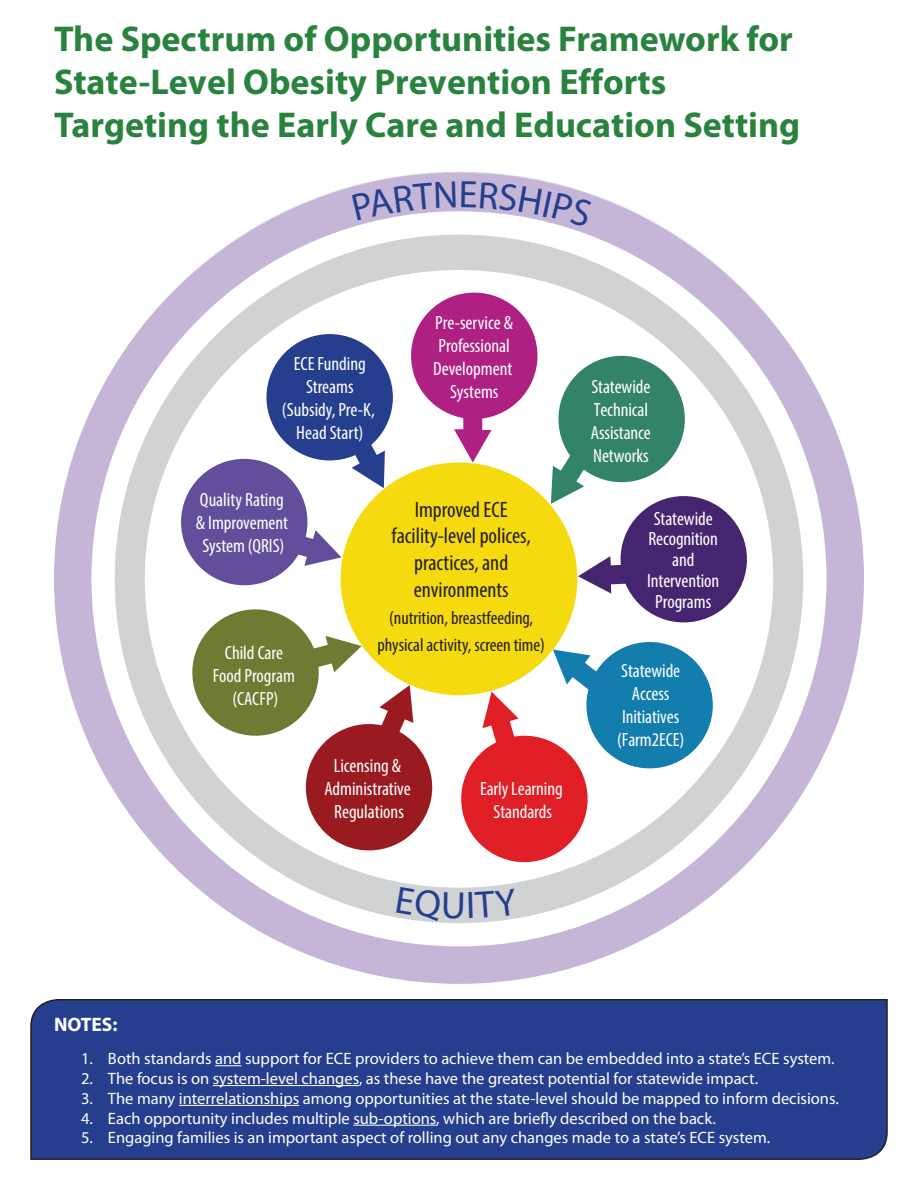
<style>
.page{position:relative;width:918px;height:1188px;background:#fff}
.page>*{position:absolute;margin:0;border:0;box-sizing:border-box;transform-origin:0 0}
.t1{font:700 36px/43.2px "Myriad Pro";color:#29823e}
.t2{font:condensed 22.35px/26.8px "Myriad Pro";color:#231f20;text-align:center}
.t3{font:700 19.5px "Myriad Pro";color:#fff}
.t4{font:condensed 19.2px/23.1px "Myriad Pro";letter-spacing:-.005em;color:#fff;text-align:center}
.t5{font:condensed 18.6px/26.8px "Myriad Pro";color:#231f20;text-align:center}
.t6{font:16.5px "Myriad Pro";color:#fff}
</style>
<div class="page">
<div style="left:54px;top:174px;width:810px;height:810px;background:#c5b6d8;border-radius:50%"></div>
<div style="left:91px;top:211px;width:736px;height:735px;background:#fff;border-radius:50%"></div>
<div style="left:115px;top:235px;width:688px;height:688px;background:#d1d2d3;border-radius:50%"></div>
<div style="left:145px;top:270px;width:628px;height:618px;background:#fff;border-radius:50%"></div>
<svg style="left:186px;top:285px;width:570px;height:586px"></svg>
<div style="left:30px;top:999px;width:858px;height:161px;background:#253f8e"></div>
<svg style="left:215px;top:1065px;width:27px;height:1px"></svg>
<hr style="left:213px;top:1085px;width:146px;height:1px;background:#fff">
<hr style="left:179px;top:1105px;width:120px;height:1px;background:#fff">
<hr style="left:353px;top:1125px;width:83px;height:1px;background:#fff">
<svg style="left:352px;top:182px;width:241px;height:46px"></svg>
<svg style="left:397px;top:887px;width:66px;height:35px"></svg>
<h1 class="t1" style="left:54px;top:18px;width:748px">The Spectrum of Opportunities Framework for<br>State-Level Obesity Prevention Efforts<br>Targeting the Early Care and Education Setting</h1>
<p class="t4" style="left:282px;top:352px;width:94px">ECE Funding<br>Streams (Subsidy, Pre-K,<br>Head Start)</p>
<p class="t4" style="left:433px;top:311px;width:82px">Pre-service &amp;<br>Professional<br>Development<br>Systems</p>
<p class="t4" style="left:196px;top:488px;width:94px">Quality Rating &amp; Improvement<br>System (QRIS)</p>
<p class="t4" style="left:213px;top:641px;width:84px">Child Care<br>Food Program (CACFP)</p>
<p class="t2" style="left:392px;top:495px;width:141px">Improved ECE facility-level polices, practices, and environments</p>
<p class="t5" style="left:377px;top:604px;width:169px">(nutrition, breastfeeding, physical activity, screen time)</p>
<p class="t4" style="left:324px;top:753px;width:88px">Licensing &amp;<br>Administrative<br>Regulations</p>
<p class="t4" style="left:480px;top:777px;width:84px">Early Learning<br>Standards</p>
<p class="t4" style="left:591px;top:374px;width:62px;text-align:left">Statewide<br>Technical<br>Assistance<br>Networks</p>
<p class="t4" style="left:647px;top:508px;width:74px;line-height:20.9px">Statewide<br>Recognition and<br>Intervention<br>Programs</p>
<p class="t4" style="left:617px;top:659px;width:69px">Statewide<br>Access<br>Initiatives (Farm2ECE)</p>
<p class="t3" style="left:54px;top:1013px;width:65px">NOTES:</p>
<p class="t6" style="left:81px;top:1050px;width:755px">1. Both standards and support for ECE providers to achieve them can be embedded into a state’s ECE system.</p>
<p class="t6" style="left:81px;top:1069px;width:679px">2. The focus is on system-level changes, as these have the greatest potential for statewide impact.</p>
<p class="t6" style="left:81px;top:1089px;width:759px">3. The many interrelationships among opportunities at the state-level should be mapped to inform decisions.</p>
<p class="t6" style="left:81px;top:1109px;width:636px">4. Each opportunity includes multiple sub-options, which are briefly described on the back.</p>
<p class="t6" style="left:81px;top:1129px;width:691px">5. Engaging families is an important aspect of rolling out any changes made to a state’s ECE system.</p>
</div>
